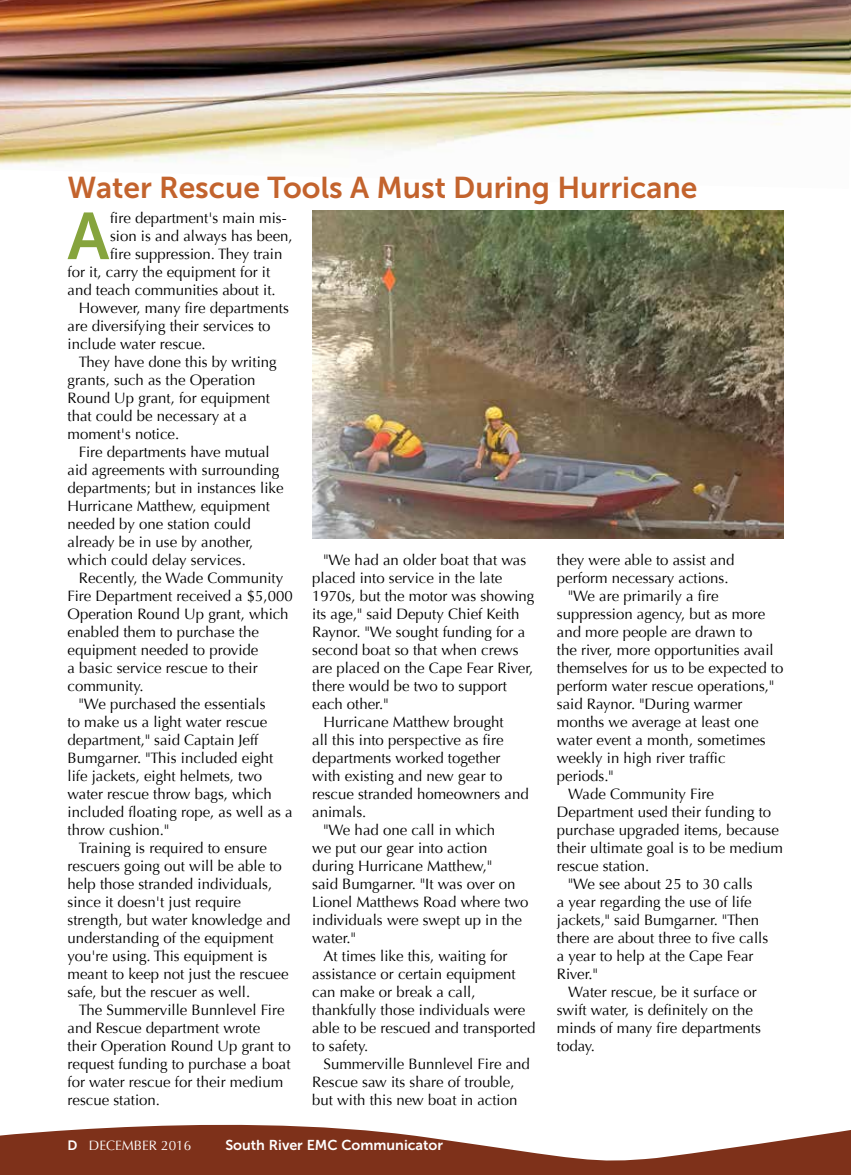
<style>
.page{position:relative;width:851px;height:1175px;background:#fff}
.page>*{position:absolute;margin:0;border:0;box-sizing:border-box;transform-origin:0 0}
.t1{font:65.7px "Museo Sans 700";color:#86a43d}
.t2{font:30px "Museo Sans 700";color:#c3632d}
.t3{font:15px "Optima";color:#000}
.t4{font:14.25px "Museo Sans 700";color:#fff}
.t5{font:13.5px "Optima";color:#fff}
.s1{font-family:"Museo Sans 700"}
</style>
<div class="page">
<svg style="left:0;top:1124px;width:850px;height:50px;fill:#7e311a"></svg>
<img style="left:0;top:0;width:847px;height:166px">
<img style="left:847px;top:0;width:3px;height:109px">
<img style="left:312px;top:210px;width:471px;height:329px">
<h2 class="t2" style="left:68px;top:171px;width:631px">Water Rescue Tools A Must During Hurricane</h2>
<h1 class="t1" style="left:67px;top:200px;width:43px">A</h1>
<p class="t3" style="left:110px;top:209px;width:178px">fire department's main mis-</p>
<p class="t3" style="left:110px;top:227px;width:184px">sion is and always has been,</p>
<p class="t3" style="left:110px;top:245px;width:174px">fire suppression. They train</p>
<p class="t3" style="left:68px;top:263px;width:204px">for it, carry the equipment for it</p>
<p class="t3" style="left:68px;top:281px;width:210px">and teach communities about it.</p>
<p class="t3" style="left:79px;top:299px;width:211px">However, many fire departments</p>
<p class="t3" style="left:68px;top:317px;width:204px">are diversifying their services to</p>
<p class="t3" style="left:68px;top:335px;width:140px">include water rescue.</p>
<p class="t3" style="left:79px;top:353px;width:199px">They have done this by writing</p>
<p class="t3" style="left:68px;top:371px;width:189px">grants, such as the Operation</p>
<p class="t3" style="left:68px;top:389px;width:204px">Round Up grant, for equipment</p>
<p class="t3" style="left:68px;top:407px;width:181px">that could be necessary at a</p>
<p class="t3" style="left:68px;top:425px;width:113px">moment's notice.</p>
<p class="t3" style="left:79px;top:443px;width:192px">Fire departments have mutual</p>
<p class="t3" style="left:68px;top:461px;width:213px">aid agreements with surrounding</p>
<p class="t3" style="left:68px;top:479px;width:217px">departments; but in instances like</p>
<p class="t3" style="left:68px;top:497px;width:204px">Hurricane Matthew, equipment</p>
<p class="t3" style="left:68px;top:515px;width:185px">needed by one station could</p>
<p class="t3" style="left:68px;top:533px;width:187px">already be in use by another,</p>
<p class="t3" style="left:68px;top:551px;width:180px">which could delay services.</p>
<p class="t3" style="left:79px;top:569px;width:206px">Recently, the Wade Community</p>
<p class="t3" style="left:68px;top:587px;width:227px">Fire Department received a $5,000</p>
<p class="t3" style="left:68px;top:605px;width:222px">Operation Round Up grant, which</p>
<p class="t3" style="left:68px;top:623px;width:193px">enabled them to purchase the</p>
<p class="t3" style="left:68px;top:641px;width:192px">equipment needed to provide</p>
<p class="t3" style="left:68px;top:659px;width:192px">a basic service rescue to their</p>
<p class="t3" style="left:68px;top:677px;width:78px">community.</p>
<p class="t3" style="left:79px;top:695px;width:188px">"We purchased the essentials</p>
<p class="t3" style="left:68px;top:713px;width:201px">to make us a light water rescue</p>
<p class="t3" style="left:68px;top:731px;width:192px">department," said Captain Jeff</p>
<p class="t3" style="left:68px;top:749px;width:207px">Bumgarner. "This included eight</p>
<p class="t3" style="left:68px;top:767px;width:196px">life jackets, eight helmets, two</p>
<p class="t3" style="left:68px;top:785px;width:206px">water rescue throw bags, which</p>
<p class="t3" style="left:68px;top:803px;width:227px">included floating rope, as well as a</p>
<p class="t3" style="left:68px;top:821px;width:103px">throw cushion."</p>
<p class="t3" style="left:79px;top:839px;width:189px">Training is required to ensure</p>
<p class="t3" style="left:68px;top:857px;width:216px">rescuers going out will be able to</p>
<p class="t3" style="left:68px;top:875px;width:206px">help those stranded individuals,</p>
<p class="t3" style="left:68px;top:893px;width:175px">since it doesn't just require</p>
<p class="t3" style="left:68px;top:911px;width:224px">strength, but water knowledge and</p>
<p class="t3" style="left:68px;top:929px;width:207px">understanding of the equipment</p>
<p class="t3" style="left:68px;top:947px;width:201px">you're using. This equipment is</p>
<p class="t3" style="left:68px;top:965px;width:222px">meant to keep not just the rescuee</p>
<p class="t3" style="left:68px;top:983px;width:184px">safe, but the rescuer as well.</p>
<p class="t3" style="left:79px;top:1001px;width:207px">The Summerville Bunnlevel Fire</p>
<p class="t3" style="left:68px;top:1019px;width:194px">and Rescue department wrote</p>
<p class="t3" style="left:68px;top:1037px;width:225px">their Operation Round Up grant to</p>
<p class="t3" style="left:68px;top:1055px;width:224px">request funding to purchase a boat</p>
<p class="t3" style="left:68px;top:1073px;width:217px">for water rescue for their medium</p>
<p class="t3" style="left:68px;top:1091px;width:94px">rescue station.</p>
<p class="t3" style="left:323px;top:551px;width:204px">"We had an older boat that was</p>
<p class="t3" style="left:312px;top:569px;width:192px">placed into service in the late</p>
<p class="t3" style="left:312px;top:587px;width:224px">1970s, but the motor was showing</p>
<p class="t3" style="left:312px;top:605px;width:209px">its age," said Deputy Chief Keith</p>
<p class="t3" style="left:312px;top:623px;width:214px">Raynor. "We sought funding for a</p>
<p class="t3" style="left:312px;top:641px;width:208px">second boat so that when crews</p>
<p class="t3" style="left:312px;top:659px;width:223px">are placed on the Cape Fear River,</p>
<p class="t3" style="left:312px;top:677px;width:196px">there would be two to support</p>
<p class="t3" style="left:312px;top:695px;width:78px">each other."</p>
<p class="t3" style="left:323px;top:713px;width:182px">Hurricane Matthew brought</p>
<p class="t3" style="left:312px;top:731px;width:193px">all this into perspective as fire</p>
<p class="t3" style="left:312px;top:749px;width:190px">departments worked together</p>
<p class="t3" style="left:312px;top:767px;width:192px">with existing and new gear to</p>
<p class="t3" style="left:312px;top:785px;width:218px">rescue stranded homeowners and</p>
<p class="t3" style="left:312px;top:803px;width:56px">animals.</p>
<p class="t3" style="left:323px;top:821px;width:173px">"We had one call in which</p>
<p class="t3" style="left:312px;top:839px;width:177px">we put our gear into action</p>
<p class="t3" style="left:312px;top:857px;width:181px">during Hurricane Matthew,"</p>
<p class="t3" style="left:312px;top:875px;width:205px">said Bumgarner. "It was over on</p>
<p class="t3" style="left:312px;top:893px;width:218px">Lionel Matthews Road where two</p>
<p class="t3" style="left:312px;top:911px;width:211px">individuals were swept up in the</p>
<p class="t3" style="left:312px;top:929px;width:45px">water."</p>
<p class="t3" style="left:323px;top:947px;width:185px">At times like this, waiting for</p>
<p class="t3" style="left:312px;top:965px;width:205px">assistance or certain equipment</p>
<p class="t3" style="left:312px;top:983px;width:165px">can make or break a call,</p>
<p class="t3" style="left:312px;top:1001px;width:215px">thankfully those individuals were</p>
<p class="t3" style="left:312px;top:1019px;width:225px">able to be rescued and transported</p>
<p class="t3" style="left:312px;top:1037px;width:58px">to safety.</p>
<p class="t3" style="left:323px;top:1055px;width:208px">Summerville Bunnlevel Fire and</p>
<p class="t3" style="left:312px;top:1073px;width:204px">Rescue saw its share of trouble,</p>
<p class="t3" style="left:312px;top:1091px;width:207px">but with this new boat in action</p>
<p class="t3" style="left:557px;top:551px;width:179px">they were able to assist and</p>
<p class="t3" style="left:557px;top:569px;width:173px">perform necessary actions.</p>
<p class="t3" style="left:568px;top:587px;width:152px">"We are primarily a fire</p>
<p class="t3" style="left:557px;top:605px;width:210px">suppression agency, but as more</p>
<p class="t3" style="left:557px;top:623px;width:197px">and more people are drawn to</p>
<p class="t3" style="left:557px;top:641px;width:218px">the river, more opportunities avail</p>
<p class="t3" style="left:557px;top:659px;width:228px">themselves for us to be expected to</p>
<p class="t3" style="left:557px;top:677px;width:219px">perform water rescue operations,"</p>
<p class="t3" style="left:557px;top:695px;width:187px">said Raynor. "During warmer</p>
<p class="t3" style="left:557px;top:713px;width:203px">months we average at least one</p>
<p class="t3" style="left:557px;top:731px;width:210px">water event a month, sometimes</p>
<p class="t3" style="left:557px;top:749px;width:170px">weekly in high river traffic</p>
<p class="t3" style="left:557px;top:767px;width:58px">periods."</p>
<p class="t3" style="left:568px;top:785px;width:147px">Wade Community Fire</p>
<p class="t3" style="left:557px;top:803px;width:216px">Department used their funding to</p>
<p class="t3" style="left:557px;top:821px;width:223px">purchase upgraded items, because</p>
<p class="t3" style="left:557px;top:839px;width:227px">their ultimate goal is to be medium</p>
<p class="t3" style="left:557px;top:857px;width:94px">rescue station.</p>
<p class="t3" style="left:568px;top:875px;width:186px">"We see about 25 to 30 calls</p>
<p class="t3" style="left:557px;top:893px;width:196px">a year regarding the use of life</p>
<p class="t3" style="left:557px;top:911px;width:204px">jackets," said Bumgarner. "Then</p>
<p class="t3" style="left:557px;top:929px;width:213px">there are about three to five calls</p>
<p class="t3" style="left:557px;top:947px;width:198px">a year to help at the Cape Fear</p>
<p class="t3" style="left:557px;top:965px;width:42px">River."</p>
<p class="t3" style="left:568px;top:983px;width:190px">Water rescue, be it surface or</p>
<p class="t3" style="left:557px;top:1001px;width:198px">swift water, is definitely on the</p>
<p class="t3" style="left:557px;top:1019px;width:205px">minds of many fire departments</p>
<p class="t3" style="left:557px;top:1037px;width:40px">today.</p>
<p class="t5" style="left:67px;top:1137px;width:125px"><span class="s1">D</span> DECEMBER 2016</p>
<p class="t4" style="left:225px;top:1136px;width:219px">South River EMC Communicator</p>
</div>
